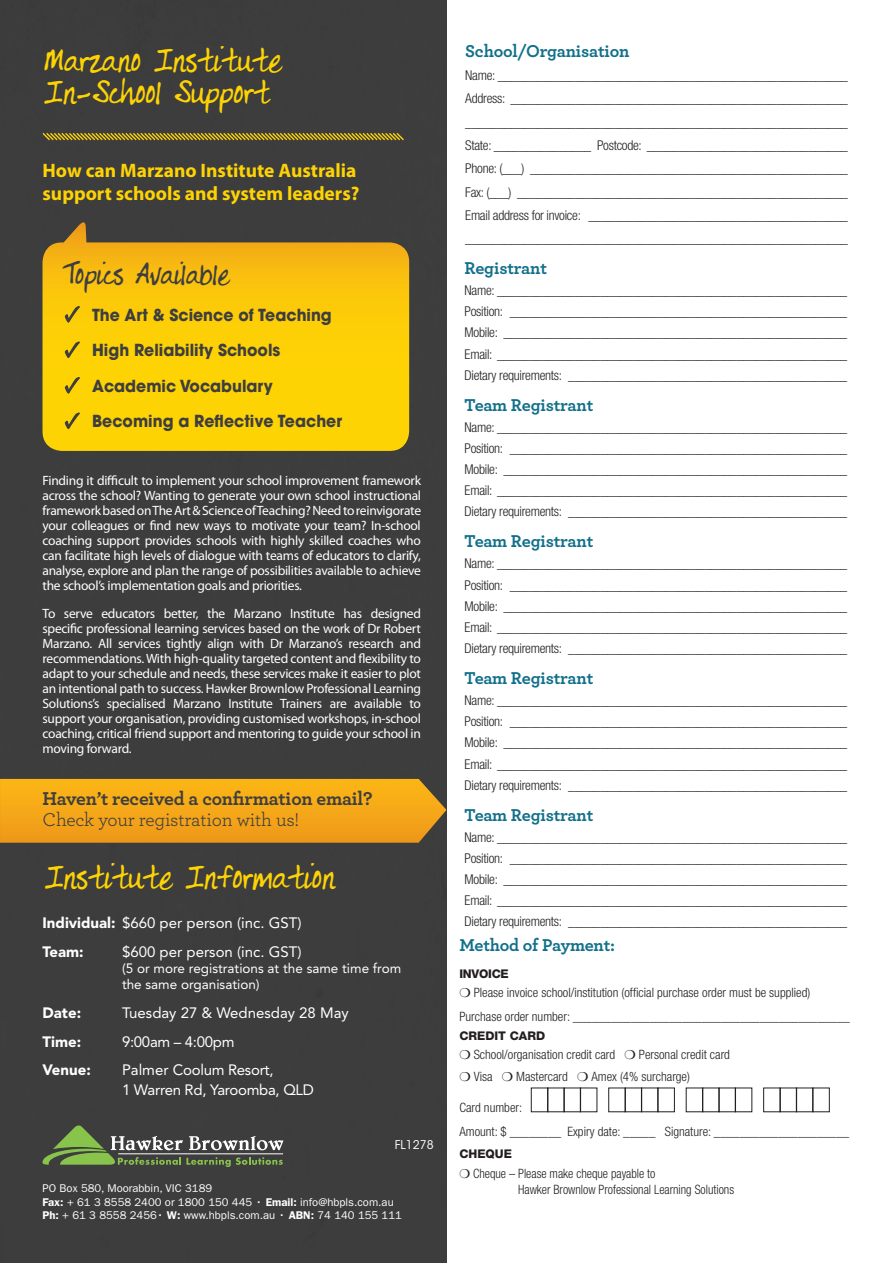
<style>
.page{position:relative;width:893px;height:1263px;background:#fff}
.page>*{position:absolute;margin:0;border:0;box-sizing:border-box;transform-origin:0 0}
.t1{font:27px/32.4px "Lisa SS";color:#fed304}
.t2{font:24px "Lisa SS";color:#3e3e3f}
.t3{font:700 19.5px/23.4px "Myriad Pro";color:#fed304}
.t4{font:700 19.5px "Archer";letter-spacing:-.01em;color:#3e3e3f}
.t5{font:19.5px "Archer";letter-spacing:-.01em;color:#3e3e3f}
.t6{font:700 18px "Archer";letter-spacing:-.01em;color:#12708a}
.t7{font:700 16.5px "Avant Garde";color:#3e3e3f;scale:.95 1}
.t8{font:15px/28.7px "Avenir LT Std";color:#fff}
.t9{font:15px/20.1px "Avenir LT Std";letter-spacing:-.02em;color:#fff}
.t10{font:900 15px "Avenir LT Std";color:#fff}
.t11{font:300 condensed 13.5px/21.1px "Helvetica Neue LT Std";letter-spacing:-.02em;color:#231f20;text-align:justify}
.t12{font:13.5px/15px "Myriad Pro";letter-spacing:-.02em;color:#fff;text-align:justify}
.t13{font:13.5px/16.2px "Avenir LT Std";color:#fff}
.t14{font:300 condensed 12.9px/24px "Helvetica Neue LT Std";color:#231f20}
.t15{font:300 condensed 12.9px "Helvetica Neue LT Std";color:#231f20;scale:.95 1}
.t16{font:800 12px "Helvetica Neue LT Std";color:#231f20}
.t17{font:800 12px "Helvetica Neue LT Std";letter-spacing:-.02em;color:#231f20}
.t18{font:12px "ITC Avant Garde Std";color:#fff}
.t19{font:11.25px/13.6px "ITC Franklin Gothic Std";color:#fff}
.s1{font-family:"Minion Pro";font-weight:400;font-size:22.5px}
.s2{font-weight:900}
.s3{font-weight:600}
</style>
<div class="page">
<div style="left:0;top:0;width:446px;height:1263px;background:#3d3d3e"></div>
<div style="left:531px;top:1088px;width:17px;height:24px;border:1px solid #231f20"></div>
<div style="left:547px;top:1088px;width:17px;height:24px;border:1px solid #231f20"></div>
<div style="left:564px;top:1088px;width:17px;height:24px;border:1px solid #231f20"></div>
<div style="left:580px;top:1088px;width:17px;height:24px;border:1px solid #231f20"></div>
<div style="left:608px;top:1088px;width:18px;height:24px;border:1px solid #231f20"></div>
<div style="left:625px;top:1088px;width:17px;height:24px;border:1px solid #231f20"></div>
<div style="left:641px;top:1088px;width:17px;height:24px;border:1px solid #231f20"></div>
<div style="left:657px;top:1088px;width:18px;height:24px;border:1px solid #231f20"></div>
<div style="left:702px;top:1088px;width:17px;height:24px;border:1px solid #231f20"></div>
<div style="left:719px;top:1088px;width:17px;height:24px;border:1px solid #231f20"></div>
<div style="left:735px;top:1088px;width:17px;height:24px;border:1px solid #231f20"></div>
<div style="left:763px;top:1088px;width:18px;height:24px;border:1px solid #231f20"></div>
<div style="left:780px;top:1088px;width:17px;height:24px;border:1px solid #231f20"></div>
<div style="left:796px;top:1088px;width:17px;height:24px;border:1px solid #231f20"></div>
<div style="left:812px;top:1088px;width:18px;height:24px;border:1px solid #231f20"></div>
<svg style="left:41px;top:131px;width:364px;height:11px;background:#776a2b"></svg>
<svg style="left:43px;top:222px;width:366px;height:229px;background:#eabd0d"></svg>
<svg style="left:64px;top:299px;width:17px;height:25px"></svg>
<svg style="left:64px;top:334px;width:17px;height:25px"></svg>
<svg style="left:64px;top:370px;width:17px;height:25px"></svg>
<svg style="left:64px;top:405px;width:17px;height:25px"></svg>
<svg style="left:0;top:779px;width:446px;height:64px;background:#eea319"></svg>
<svg style="left:43px;top:1125px;width:240px;height:42px;background:#5e6954"></svg>
<h1 class="t1" style="left:43px;top:44px;width:240px">Marzano Institute<br>In-School Support</h1>
<h3 class="t3" style="left:43px;top:160px;width:318px">How can Marzano Institute Australia support schools and system leaders?</h3>
<h2 class="t2" style="left:61px;top:261px;width:170px">Topics Available</h2>
<p class="t7" style="left:65px;top:308px;width:283px"><span class="s1">✓</span> The Art &amp; Science of Teaching</p>
<p class="t7" style="left:65px;top:344px;width:229px"><span class="s1">✓</span> High Reliability Schools</p>
<p class="t7" style="left:65px;top:379px;width:221px"><span class="s1">✓</span> Academic Vocabulary</p>
<p class="t7" style="left:65px;top:415px;width:293px"><span class="s1">✓</span> Becoming a Reflective Teacher</p>
<p class="t12" style="left:43px;top:474px;width:380px">Finding it difficult to implement your school improvement framework across the school? Wanting to generate your own school instructional framework based on The Art &amp; Science of Teaching? Need to reinvigorate your colleagues or find new ways to motivate your team? In-school coaching support provides schools with highly skilled coaches who can facilitate high levels of dialogue with teams of educators to clarify, analyse, explore and plan the range of possibilities available to achieve the school’s implementation goals and priorities.</p>
<p class="t12" style="left:43px;top:607px;width:380px">To serve educators better, the Marzano Institute has designed specific professional learning services based on the work of Dr Robert Marzano. All services tightly align with Dr Marzano’s research and recommendations. With high-quality targeted content and flexibility to adapt to your schedule and needs, these services make it easier to plot an intentional path to success. Hawker Brownlow Professional Learning Solutions’s specialised Marzano Institute Trainers are available to support your organisation, providing customised workshops, in-school coaching, critical friend support and mentoring to guide your school in moving forward.</p>
<h3 class="t4" style="left:43px;top:791px;width:332px">Haven’t received a confirmation email?</h3>
<h3 class="t5" style="left:43px;top:811px;width:258px">Check your registration with us!</h3>
<h1 class="t1" style="left:43px;top:861px;width:293px">Institute Information</h1>
<p class="t8" style="left:43px;top:910px;width:261px"><span class="s2">Individual:</span> $660 per person (inc. GST)<br><span class="s2">Team:</span></p>
<p class="t8" style="left:122px;top:938px;width:181px">$600 per person (inc. GST)</p>
<p class="t13" style="left:122px;top:961px;width:281px">(5 or more registrations at the same time from the same organisation)</p>
<p class="t10" style="left:43px;top:1006px;width:40px">Date:</p>
<p class="t8" style="left:122px;top:999px;width:228px">Tuesday 27 &amp; Wednesday 28 May</p>
<p class="t10" style="left:43px;top:1035px;width:40px">Time:</p>
<p class="t9" style="left:122px;top:1032px;width:114px">9:00am – 4:00pm</p>
<p class="t10" style="left:43px;top:1063px;width:50px">Venue:</p>
<p class="t9" style="left:122px;top:1061px;width:193px">Palmer Coolum Resort,<br>1 Warren Rd, Yaroomba, QLD</p>
<p class="t18" style="left:395px;top:1139px;width:40px">FL1278</p>
<h3 class="t6" style="left:465px;top:44px;width:166px">School/Organisation</h3>
<p class="t11" style="left:465px;top:65px;width:384px;line-height:23.2px">Name: ______________________________________________________ Address: ____________________________________________________ ___________________________________________________________ State: _______________ Postcode: _______________________________ Phone: (___) _________________________________________________ Fax: (___) ___________________________________________________ Email address for invoice: ________________________________________ ___________________________________________________________</p>
<h3 class="t6" style="left:465px;top:261px;width:84px">Registrant</h3>
<p class="t11" style="left:465px;top:281px;width:384px">Name: ______________________________________________________ Position: ____________________________________________________ Mobile: _____________________________________________________ Email: ______________________________________________________ Dietary requirements: ___________________________________________</p>
<h3 class="t6" style="left:465px;top:398px;width:130px">Team Registrant</h3>
<p class="t11" style="left:465px;top:418px;width:384px">Name: ______________________________________________________ Position: ____________________________________________________ Mobile: _____________________________________________________ Email: ______________________________________________________ Dietary requirements: ___________________________________________</p>
<h3 class="t6" style="left:465px;top:534px;width:130px">Team Registrant</h3>
<p class="t11" style="left:465px;top:554px;width:384px">Name: ______________________________________________________ Position: ____________________________________________________ Mobile: _____________________________________________________ Email: ______________________________________________________ Dietary requirements: ___________________________________________</p>
<h3 class="t6" style="left:465px;top:671px;width:130px">Team Registrant</h3>
<p class="t11" style="left:465px;top:691px;width:384px">Name: ______________________________________________________ Position: ____________________________________________________ Mobile: _____________________________________________________ Email: ______________________________________________________ Dietary requirements: ___________________________________________</p>
<h3 class="t6" style="left:465px;top:808px;width:130px">Team Registrant</h3>
<p class="t11" style="left:465px;top:828px;width:384px">Name: ______________________________________________________ Position: ____________________________________________________ Mobile: _____________________________________________________ Email: ______________________________________________________ Dietary requirements: ___________________________________________</p>
<h3 class="t6" style="left:459px;top:938px;width:157px">Method of Payment:</h3>
<p class="t17" style="left:459px;top:969px;width:51px">INVOICE</p>
<p class="t14" style="left:459px;top:982px;width:392px">❍ Please invoice school/institution (official purchase order must be supplied)<br>Purchase order number: ___________________________________________</p>
<p class="t16" style="left:459px;top:1031px;width:87px">CREDIT CARD</p>
<p class="t14" style="left:459px;top:1045px;width:272px;line-height:21.8px">❍ School/organisation credit card ❍ Personal credit card ❍ Visa ❍ Mastercard ❍ Amex (4% surcharge)</p>
<p class="t14" style="left:459px;top:1097px;width:391px">Card number:<br>Amount: $ ________ Expiry date: _____ Signature: _____________________</p>
<p class="t16" style="left:459px;top:1150px;width:54px">CHEQUE</p>
<p class="t15" style="left:459px;top:1169px;width:208px">❍ Cheque – Please make cheque payable to</p>
<p class="t19" style="left:43px;top:1182px;width:171px">PO Box 580, Moorabbin, VIC 3189</p>
<p class="t15" style="left:518px;top:1184px;width:229px">Hawker Brownlow Professional Learning Solutions</p>
<p class="t19" style="left:43px;top:1196px;width:361px"><span class="s3">Fax:</span> + 61 3 8558 2400 or 1800 150 445 • <span class="s3">Email:</span> info@hbpls.com.au<br><span class="s3">Ph:</span> + 61 3 8558 2456• <span class="s3">W:</span> www.hbpls.com.au • <span class="s3">ABN:</span> 74 140 155 111</p>
</div>
